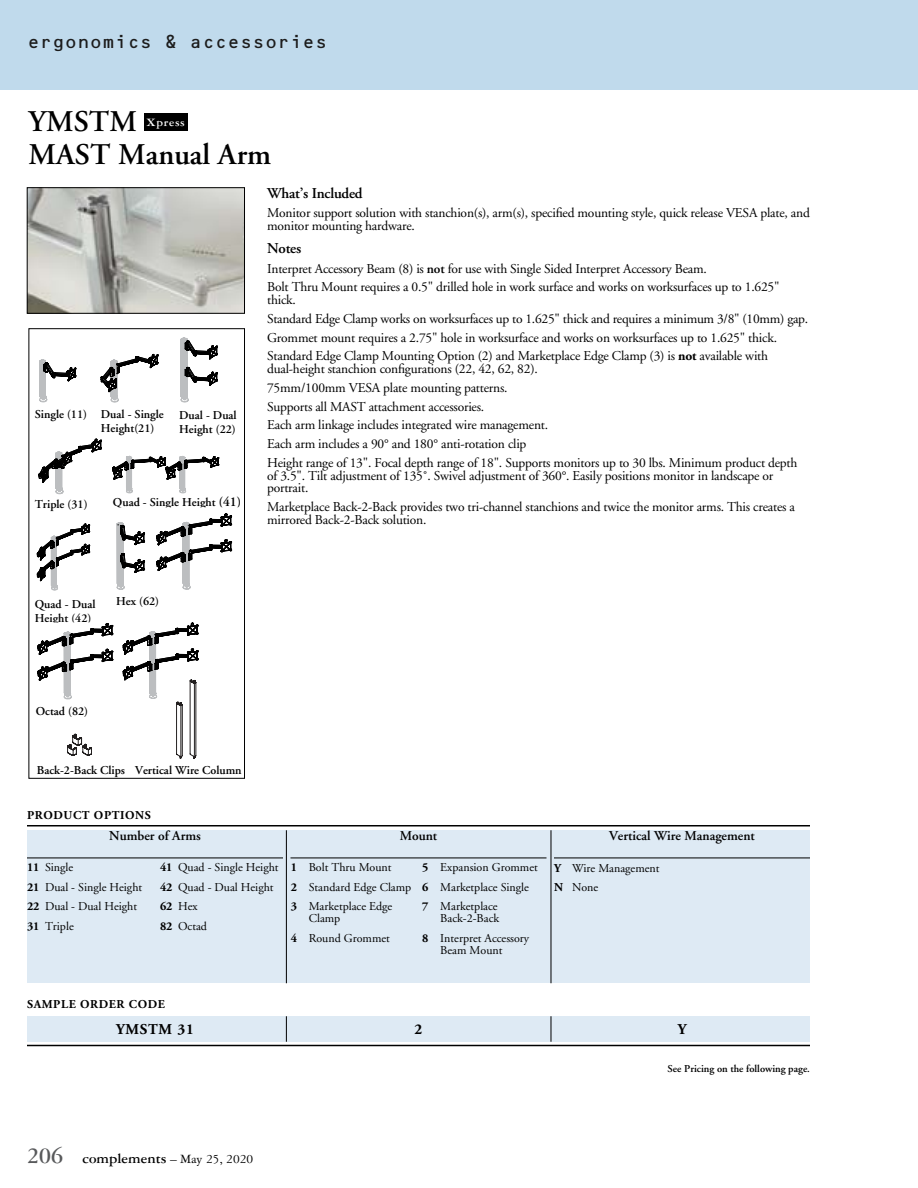
<style>
.page{position:relative;width:918px;height:1188px;background:#fff}
.page>*{position:absolute;margin:0;border:0;box-sizing:border-box;transform-origin:0 0}
.t1{font:600 30px/33px "Adobe Garamond";color:#000}
.t2{font:18px "OCRB";letter-spacing:-.025em;color:#1c1c1c}
.t3{font:700 15px "Garamond Three";color:#000}
.t4{font:600 15px "Adobe Garamond";letter-spacing:-.015em;color:#000}
.t5{font:700 15px "Adobe Garamond";letter-spacing:.05em;color:#000}
.t6{font:13.5px/18.8px "Adobe Garamond";letter-spacing:-.015em;color:#000}
.t7{font:600 13.5px "Adobe Garamond";color:#000}
.t8{font:12px/19.5px "Adobe Garamond";color:#000}
.t9{font:600 12px/14.4px "Adobe Garamond";color:#000}
.t10{font:700 12px "Adobe Garamond";letter-spacing:.05em;color:#000}
.t11{font:700 12px "Garamond Three";letter-spacing:.05em;color:#fff}
.t12{font:600 10.5px "Adobe Garamond";color:#000}
.s1{font-weight:600}
.s2{font-weight:700}
.s3{font-size:13.5px}
.s4{font-size:24px;color:#58595b}
.s5{font-weight:400;font-size:13.5px}
</style>
<div class="page">
<div style="left:0;top:0;width:918px;height:90px;background:#c0daec"></div>
<img style="left:29px;top:190px;width:214px;height:122px">
<div style="left:27px;top:188px;width:218px;height:126px;border:1px solid #000"></div>
<div style="left:29px;top:328px;width:216px;height:451px;border:1px solid #000"></div>
<svg style="left:39px;top:359px;width:38px;height:43px"></svg>
<svg style="left:100px;top:353px;width:59px;height:49px"></svg>
<svg style="left:180px;top:337px;width:38px;height:65px"></svg>
<svg style="left:112px;top:456px;width:107px;height:37px"></svg>
<div style="left:30px;top:522px;width:61px;height:69px;background:#fff"></div>
<svg style="left:37px;top:524px;width:53px;height:66px"></svg>
<svg style="left:38px;top:623px;width:75px;height:76px"></svg>
<svg style="left:156px;top:513px;width:76px;height:77px"></svg>
<svg style="left:117px;top:522px;width:28px;height:68px"></svg>
<svg style="left:38px;top:438px;width:64px;height:56px"></svg>
<svg style="left:123px;top:622px;width:76px;height:136px"></svg>
<svg style="left:67px;top:733px;width:25px;height:23px"></svg>
<div style="left:144px;top:113px;width:44px;height:18px;background:#000"></div>
<div style="left:27px;top:1016px;width:783px;height:26px;background:#deeaf4"></div>
<div style="left:27px;top:830px;width:783px;height:153px;background:#deeaf4"></div>
<hr style="left:27px;top:858px;width:256px;height:1px;background:#000">
<hr style="left:291px;top:858px;width:256px;height:1px;background:#000">
<hr style="left:554px;top:858px;width:256px;height:1px;background:#000">
<hr style="left:27px;top:825px;width:783px;height:1px;background:#000">
<hr style="left:27px;top:1045px;width:783px;height:1px;background:#000">
<svg style="left:286px;top:1016px;width:1px;height:26px"></svg>
<svg style="left:551px;top:1016px;width:1px;height:26px"></svg>
<hr style="left:286px;top:830px;width:1px;height:153px;background:#000">
<hr style="left:551px;top:830px;width:1px;height:153px;background:#000">
<h2 class="t2" style="left:27px;top:32px;width:302px">ergonomics &amp; accessories</h2>
<h1 class="t1" style="left:28px;top:106px;width:244px">YMSTM<br>MAST Manual Arm</h1>
<p class="t4" style="left:267px;top:185px;width:97px">What’s Included</p>
<p class="t6" style="left:267px;top:207px;width:544px;line-height:12.8px">Monitor support solution with stanchion(s), arm(s), specified mounting style, quick release VESA plate, and monitor mounting hardware.</p>
<p class="t4" style="left:267px;top:240px;width:36px">Notes</p>
<p class="t6" style="left:267px;top:259px;width:514px">Interpret Accessory Beam (8) is <span class="s1">not</span> for use with Single Sided Interpret Accessory Beam.<br>Bolt Thru Mount requires a 0.5" drilled hole in work surface and works on worksurfaces up to 1.625"</p>
<p class="t6" style="left:267px;top:291px;width:543px">thick.<br>Standard Edge Clamp works on worksurfaces up to 1.625" thick and requires a minimum 3/8" (10mm) gap.<br>Grommet mount requires a 2.75" hole in worksurface and works on worksurfaces up to 1.625" thick.<br>Standard Edge Clamp Mounting Option (2) and Marketplace Edge Clamp (3) is <span class="s2">not</span> available with</p>
<p class="t6" style="left:267px;top:360px;width:532px">dual-height stanchion configurations (22, 42, 62, 82).<br>75mm/100mm VESA plate mounting patterns.<br>Supports all MAST attachment accessories.<br>Each arm linkage includes integrated wire management.<br>Each arm includes a 90° and 180° anti-rotation clip<br>Height range of 13". Focal depth range of 18". Supports monitors up to 30 lbs. Minimum product depth</p>
<p class="t6" style="left:267px;top:469px;width:508px;line-height:12.8px">of 3.5". Tilt adjustment of 135˚. Swivel adjustment of 360°. Easily positions monitor in landscape or portrait.</p>
<p class="t6" style="left:267px;top:501px;width:529px;line-height:12.8px">Marketplace Back-2-Back provides two tri-channel stanchions and twice the monitor arms. This creates a mirrored Back-2-Back solution.</p>
<p class="t11" style="left:147px;top:116px;width:40px">Xpress</p>
<p class="t9" style="left:101px;top:407px;width:64px">Dual - Single<br>Height(21)</p>
<p class="t9" style="left:179px;top:408px;width:59px">Dual - Dual<br>Height (22)</p>
<p class="t9" style="left:35px;top:407px;width:54px">Single (11)</p>
<p class="t9" style="left:113px;top:495px;width:130px">Quad - Single Height <span class="s3">(41)</span></p>
<p class="t9" style="left:35px;top:497px;width:54px">Triple (31)</p>
<p class="t9" style="left:35px;top:597px;width:62px">Quad - Dual<br>Height (42)</p>
<p class="t9" style="left:116px;top:594px;width:44px">Hex (62)</p>
<p class="t9" style="left:36px;top:705px;width:54px">Octad (82)</p>
<p class="t9" style="left:37px;top:763px;width:90px">Back-2-Back Clips</p>
<p class="t9" style="left:135px;top:763px;width:108px">Vertical Wire Column</p>
<p class="t10" style="left:27px;top:808px;width:125px">PRODUCT OPTIONS</p>
<p class="t7" style="left:109px;top:828px;width:93px">Number of Arms</p>
<p class="t7" style="left:400px;top:828px;width:39px">Mount</p>
<p class="t7" style="left:609px;top:828px;width:147px">Vertical Wire Management</p>
<p class="t8" style="left:554px;top:858px;width:107px"><span class="s2">Y</span> Wire Management<br><span class="s2">N</span> None</p>
<p class="t8" style="left:27px;top:858px;width:117px"><span class="s2">11</span> Single<br><span class="s2">21</span> Dual - Single Height<br><span class="s2">22</span> Dual - Dual Height<br><span class="s2">31</span> Triple</p>
<p class="t8" style="left:160px;top:858px;width:120px"><span class="s2">41</span> Quad - Single Height<br><span class="s2">42</span> Quad - Dual Height<br><span class="s2">62</span> Hex<br><span class="s2">82</span> Octad</p>
<p class="t8" style="left:291px;top:858px;width:122px"><span class="s2">1</span> Bolt Thru Mount<br><span class="s2">2</span> Standard Edge Clamp<br><span class="s2">3</span> Marketplace Edge</p>
<p class="t8" style="left:422px;top:858px;width:117px"><span class="s2">5</span> Expansion Grommet<br><span class="s2">6</span> Marketplace Single<br><span class="s2">7</span> Marketplace</p>
<p class="t8" style="left:422px;top:909px;width:108px;text-indent:18px">Back-2-Back<br><span class="s2">8</span> Interpret Accessory</p>
<p class="t8" style="left:440px;top:941px;width:64px">Beam Mount</p>
<p class="t8" style="left:291px;top:909px;width:101px;text-indent:18px">Clamp<br><span class="s2">4</span> Round Grommet</p>
<p class="t10" style="left:27px;top:997px;width:140px">SAMPLE ORDER CODE</p>
<p class="t5" style="left:116px;top:1022px;width:79px">YMSTM 31</p>
<p class="t5" style="left:415px;top:1022px;width:9px">2</p>
<p class="t5" style="left:678px;top:1022px;width:10px">Y</p>
<p class="t3" style="left:27px;top:1150px;width:228px"><span class="s4">206</span> complements <span class="s5">– May 25, 2020</span></p>
<p class="t12" style="left:668px;top:1063px;width:144px">See Pricing on the following page.</p>
</div>
